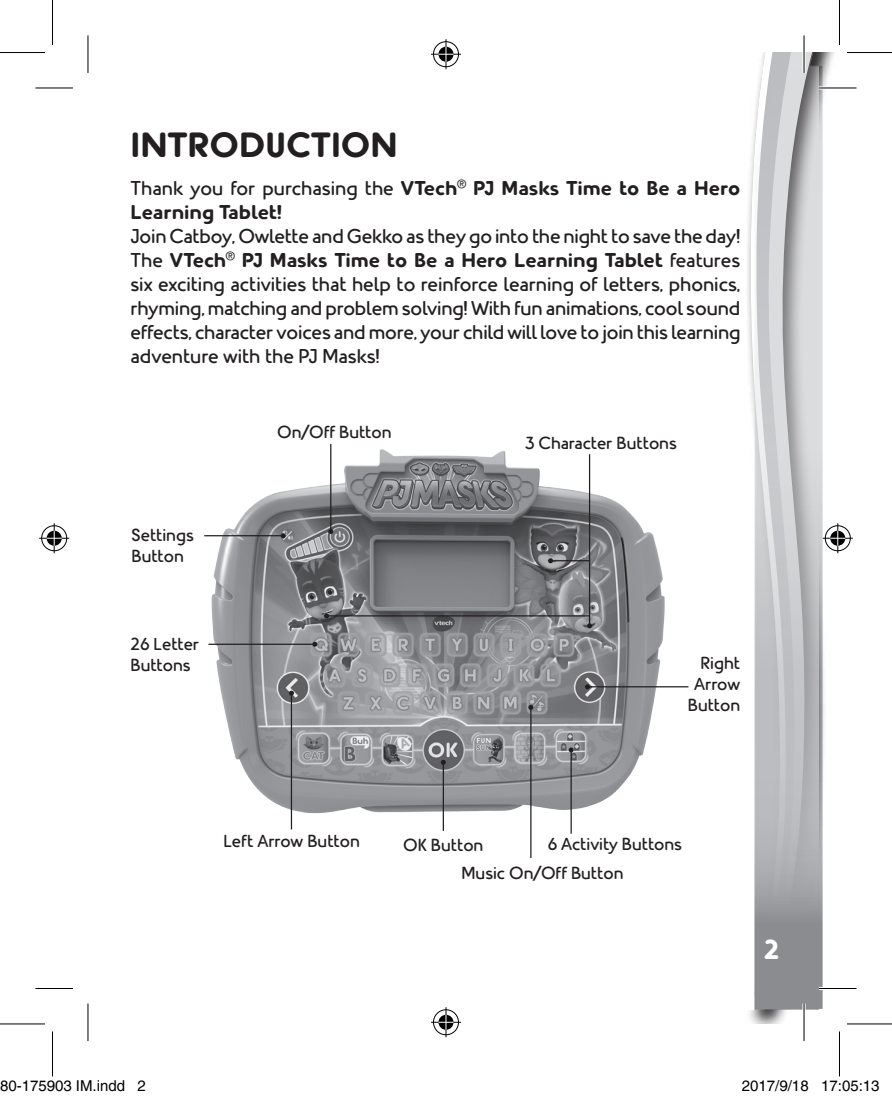
<style>
.page{position:relative;width:892px;height:1099px;background:#fff}
.page>*{position:absolute;margin:0;border:0;box-sizing:border-box;transform-origin:0 0}
.Headline{font:700 35px "PJ Masks";color:#231f20}
.point{font:700 27.5px "PJ Masks";color:#fff}
.point-2{font:20px/24px "PJ Masks";letter-spacing:-.01em;color:#231f20;text-align:justify}
.point-3{font:700 20px/24px "PJ Masks";color:#231f20}
.point-4{font:17.5px/21px "PJ Masks";color:#231f20}
.t1{font:15px "Helvetica";color:#000}
.s1{font-weight:400}
.s2{font-weight:700}
</style>
<div class="page">
<svg style="left:805px;top:52px;width:22px;height:957px"></svg>
<svg style="left:750px;top:52px;width:46px;height:375px"></svg>
<svg style="left:754px;top:66px;width:65px;height:943px;background:#bdbec0"></svg>
<img style="left:204px;top:443px;width:476px;height:393px">
<hr style="left:208px;top:643px;width:107px;height:2px;background:#231f20">
<svg style="left:312px;top:641px;width:5px;height:5px"></svg>
<hr style="left:530px;top:707px;width:1px;height:151px;background:#231f20">
<svg style="left:528px;top:704px;width:5px;height:5px"></svg>
<hr style="left:443px;top:762px;width:1px;height:68px;background:#231f20">
<svg style="left:441px;top:759px;width:5px;height:5px"></svg>
<hr style="left:330px;top:444px;width:1px;height:87px;background:#231f20">
<svg style="left:328px;top:529px;width:5px;height:5px"></svg>
<hr style="left:204px;top:535px;width:79px;height:1px;background:#231f20">
<svg style="left:281px;top:533px;width:5px;height:5px"></svg>
<hr style="left:589px;top:454px;width:1px;height:171px;background:#231f20">
<svg style="left:587px;top:623px;width:5px;height:5px"></svg>
<hr style="left:326px;top:615px;width:263px;height:1px;background:#231f20">
<svg style="left:324px;top:613px;width:5px;height:5px"></svg>
<hr style="left:550px;top:560px;width:39px;height:1px;background:#231f20">
<svg style="left:548px;top:558px;width:5px;height:5px"></svg>
<hr style="left:291px;top:693px;width:1px;height:136px;background:#231f20">
<svg style="left:289px;top:690px;width:5px;height:5px"></svg>
<hr style="left:570px;top:749px;width:2px;height:84px;background:#231f20">
<svg style="left:568px;top:747px;width:5px;height:5px"></svg>
<hr style="left:587px;top:686px;width:101px;height:1px;background:#231f20">
<svg style="left:585px;top:684px;width:5px;height:5px"></svg>
<hr style="left:819px;top:86px;width:37px;height:3px;background:#fff">
<hr style="left:819px;top:986px;width:37px;height:3px;background:#fff">
<hr style="left:802px;top:35px;width:3px;height:38px;background:#fff">
<hr style="left:802px;top:1003px;width:3px;height:37px;background:#fff">
<hr style="left:35px;top:88px;width:38px;height:1px;background:#000">
<hr style="left:819px;top:88px;width:37px;height:1px;background:#000">
<hr style="left:35px;top:988px;width:38px;height:1px;background:#000">
<hr style="left:819px;top:988px;width:37px;height:1px;background:#000">
<hr style="left:88px;top:35px;width:1px;height:38px;background:#000">
<hr style="left:88px;top:1003px;width:1px;height:37px;background:#000">
<hr style="left:803px;top:35px;width:1px;height:38px;background:#000">
<hr style="left:803px;top:1003px;width:1px;height:37px;background:#000">
<hr style="left:0;top:52px;width:45px;height:1px;background:#000">
<hr style="left:847px;top:52px;width:45px;height:1px;background:#000">
<hr style="left:0;top:1023px;width:45px;height:1px;background:#000">
<hr style="left:847px;top:1023px;width:45px;height:1px;background:#000">
<hr style="left:52px;top:0;width:1px;height:45px;background:#000">
<hr style="left:52px;top:1031px;width:1px;height:45px;background:#000">
<hr style="left:839px;top:0;width:1px;height:45px;background:#000">
<hr style="left:839px;top:1031px;width:1px;height:45px;background:#000">
<div style="left:432px;top:40px;width:28px;height:28px;border:3px solid #fff;border-radius:50%"></div>
<hr style="left:431px;top:53px;width:30px;height:3px;background:#fff">
<hr style="left:444px;top:39px;width:3px;height:30px;background:#fff">
<div style="left:437px;top:45px;width:18px;height:18px;border:3px solid #fff;border-radius:50%"></div>
<div style="left:433px;top:41px;width:26px;height:26px;border:1px solid #000;border-radius:50%"></div>
<hr style="left:431px;top:54px;width:30px;height:1px;background:#000">
<hr style="left:445px;top:39px;width:1px;height:30px;background:#000">
<svg style="left:438px;top:47px;width:15px;height:15px"></svg>
<div style="left:432px;top:1008px;width:28px;height:28px;border:3px solid #fff;border-radius:50%"></div>
<hr style="left:431px;top:1020px;width:30px;height:3px;background:#fff">
<hr style="left:444px;top:1007px;width:3px;height:30px;background:#fff">
<div style="left:437px;top:1013px;width:18px;height:18px;border:3px solid #fff;border-radius:50%"></div>
<div style="left:433px;top:1009px;width:26px;height:25px;border:1px solid #000;border-radius:50%"></div>
<hr style="left:431px;top:1021px;width:30px;height:1px;background:#000">
<hr style="left:445px;top:1007px;width:1px;height:30px;background:#000">
<svg style="left:438px;top:1014px;width:15px;height:15px"></svg>
<div style="left:40px;top:524px;width:28px;height:28px;border:3px solid #fff;border-radius:50%"></div>
<hr style="left:39px;top:536px;width:30px;height:3px;background:#fff">
<hr style="left:53px;top:523px;width:3px;height:30px;background:#fff">
<div style="left:45px;top:529px;width:18px;height:18px;border:3px solid #fff;border-radius:50%"></div>
<div style="left:41px;top:525px;width:26px;height:26px;border:1px solid #000;border-radius:50%"></div>
<hr style="left:39px;top:538px;width:30px;height:1px;background:#000">
<hr style="left:54px;top:523px;width:1px;height:30px;background:#000">
<svg style="left:47px;top:530px;width:15px;height:15px"></svg>
<div style="left:823px;top:524px;width:28px;height:28px;border:3px solid #fff;border-radius:50%"></div>
<hr style="left:822px;top:536px;width:30px;height:3px;background:#fff">
<hr style="left:836px;top:523px;width:3px;height:30px;background:#fff">
<div style="left:828px;top:529px;width:18px;height:18px;border:3px solid #fff;border-radius:50%"></div>
<div style="left:825px;top:525px;width:25px;height:26px;border:1px solid #000;border-radius:50%"></div>
<hr style="left:822px;top:538px;width:30px;height:1px;background:#000">
<hr style="left:837px;top:523px;width:1px;height:30px;background:#000">
<svg style="left:830px;top:530px;width:15px;height:15px"></svg>
<p class="Headline" style="left:130px;top:123px;width:269px">INTRODUCTION</p>
<p class="point-3" style="left:130px;top:176px;width:611px"><span class="s1">Thank you for purchasing the</span> VTech<sup>®</sup> PJ Masks Time to Be a Hero<br>Learning Tablet!</p>
<p class="point-2" style="left:130px;top:224px;width:611px">Join Catboy, Owlette and Gekko as they go into the night to save the day!</p>
<p class="point-2" style="left:130px;top:248px;width:611px">The <span class="s2">VTech</span><sup>®</sup> <span class="s2">PJ Masks Time to Be a Hero Learning Tablet</span> features six exciting activities that help to reinforce learning of letters, phonics, rhyming, matching and problem solving! With fun animations, cool sound effects, character voices and more, your child will love to join this learning adventure with the PJ Masks!</p>
<p class="point-4" style="left:131px;top:524px;width:64px">Settings<br>Button</p>
<p class="point-4" style="left:130px;top:633px;width:70px">26 Letter<br>Buttons</p>
<p class="point-4" style="left:277px;top:421px;width:116px">On/Off Button</p>
<p class="point-4" style="left:525px;top:432px;width:153px">3 Character Buttons</p>
<p class="point-4" style="left:688px;top:652px;width:54px;text-align:right">Right<br>Arrow<br>Button</p>
<p class="point-4" style="left:223px;top:830px;width:138px">Left Arrow Button</p>
<p class="point-4" style="left:403px;top:834px;width:82px">OK Button</p>
<p class="point-4" style="left:548px;top:833px;width:136px">6 Activity Buttons</p>
<p class="point-4" style="left:461px;top:862px;width:163px">Music On/Off Button</p>
<p class="point" style="left:764px;top:933px;width:17px">2</p>
<p class="t1" style="left:0;top:1077px;width:147px">80-175903 IM.indd 2</p>
<p class="t1" style="left:742px;top:1077px;width:139px">2017/9/18 17:05:13</p>
</div>
